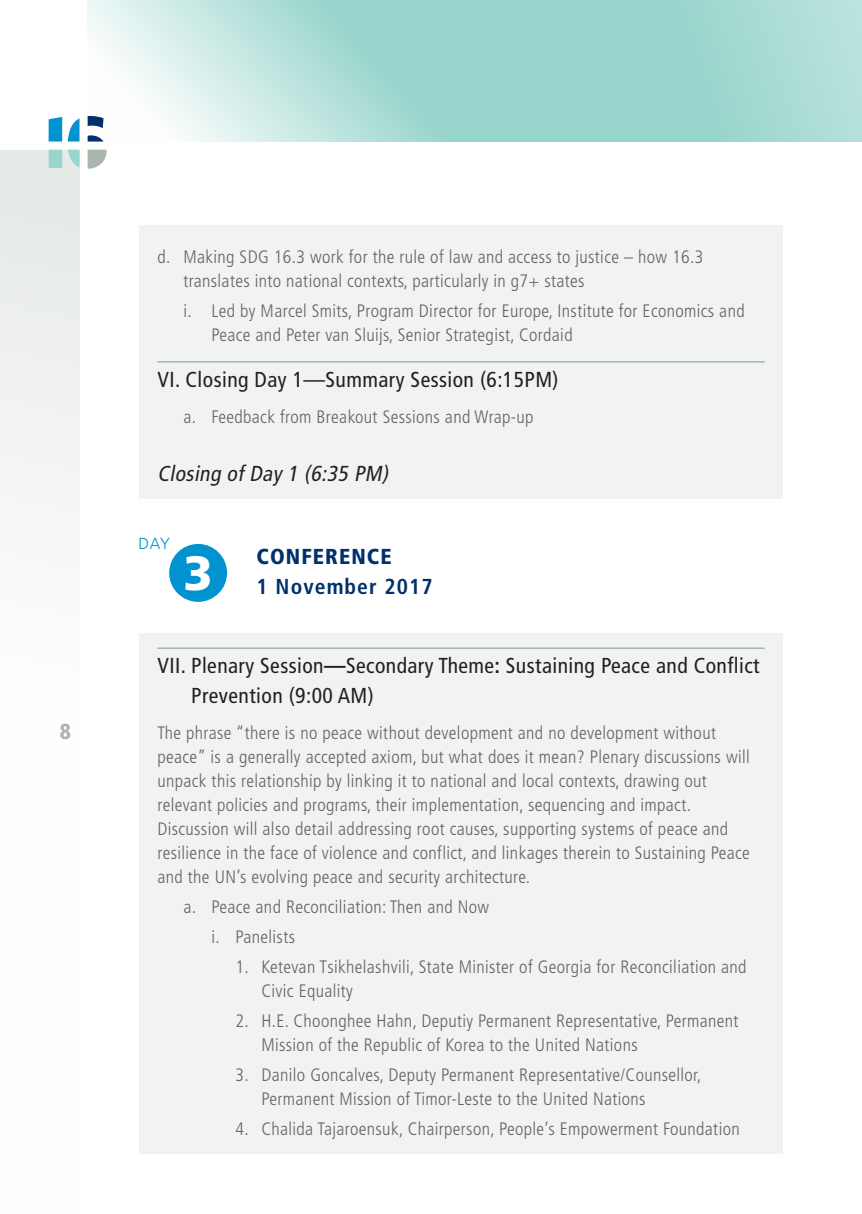
<style>
.page{position:relative;width:862px;height:1214px;background:#fff}
.page>*{position:absolute;margin:0;border:0;box-sizing:border-box;transform-origin:0 0}
.t1{font:900 48px "Frutiger LT Std";color:#fff}
.t2{font:condensed 21.6px/30px "Frutiger LT Std";letter-spacing:.02em;color:#231f20}
.t3{font:italic condensed 21.6px "Frutiger LT Std";color:#231f20}
.t4{font:700 condensed 21.6px "Frutiger LT Std";letter-spacing:.05em;color:#00306d}
.t5{font:900 condensed 21.6px "Frutiger LT Std";letter-spacing:.05em;color:#00306d}
.t6{font:900 condensed 21.6px "Frutiger LT Std";color:#abb6ab}
.t7{font:300 condensed 18px/24px "Frutiger LT Std";letter-spacing:.02em;color:#636366}
.t8{font:300 16px "Frutiger LT Std";color:#0093d0}
.s1{font-weight:700}
</style>
<div class="page">
<svg style="left:87px;top:0;width:775px;height:141px;background:#b0ded7"></svg>
<div style="left:0;top:150px;width:79px;height:1063px;background:linear-gradient(to bottom,#eaeeeb,#fff)"></div>
<svg style="left:88px;top:116px;width:16px;height:12px"></svg>
<svg style="left:68px;top:118px;width:11px;height:23px"></svg>
<svg style="left:49px;top:117px;width:13px;height:24px"></svg>
<div style="left:49px;top:150px;width:13px;height:18px;background:#98d5cc"></div>
<svg style="left:68px;top:150px;width:11px;height:17px"></svg>
<svg style="left:88px;top:135px;width:16px;height:6px"></svg>
<svg style="left:88px;top:150px;width:19px;height:19px"></svg>
<div style="left:139px;top:225px;width:643px;height:273px;background:#f0f3f1"></div>
<hr style="left:157px;top:361px;width:607px;height:1px;background:#abb6ab">
<div style="left:169px;top:544px;width:58px;height:57px;background:#0093d0;border-radius:50%"></div>
<div style="left:139px;top:632px;width:643px;height:521px;background:#f0f3f1"></div>
<hr style="left:157px;top:647px;width:607px;height:2px;background:#abb6ab">
<p class="t6" style="left:60px;top:718px;width:13px">8</p>
<p class="t7" style="left:157px;top:244px;width:547px">d. Making SDG 16.3 work for the rule of law and access to justice – how 16.3</p>
<p class="t7" style="left:183px;top:268px;width:403px">translates into national contexts, particularly in g7+ states</p>
<p class="t7" style="left:183px;top:298px;width:563px">i. Led by Marcel Smits, Program Director for Europe, Institute for Economics and</p>
<p class="t7" style="left:211px;top:322px;width:363px">Peace and Peter van Sluijs, Senior Strategist, Cordaid</p>
<p class="t2" style="left:157px;top:364px;width:403px">VI. Closing Day 1—Summary Session (6:15PM)</p>
<p class="t7" style="left:183px;top:404px;width:352px">a. Feedback from Breakout Sessions and Wrap-up</p>
<p class="t3" style="left:157px;top:460px;width:237px">Closing of Day 1 (6:35 PM)</p>
<p class="t8" style="left:138px;top:534px;width:33px">DAY</p>
<p class="t1" style="left:183px;top:544px;width:31px">3</p>
<p class="t5" style="left:257px;top:543px;width:136px">CONFERENCE</p>
<p class="t4" style="left:257px;top:573px;width:178px">1 November 2017</p>
<p class="t2" style="left:191px;top:650px;width:570px;text-indent:-34px">VII. Plenary Session<span class="s1">—</span>Secondary Theme<span class="s1">:</span> Sustaining Peace and Conflict<br>Prevention (9:00 AM)</p>
<p class="t7" style="left:157px;top:721px;width:594px">The phrase “there is no peace without development and no development without peace” is a generally accepted axiom, but what does it mean? Plenary discussions will unpack this relationship by linking it to national and local contexts, drawing out relevant policies and programs, their implementation, sequencing and impact.<br>Discussion will also detail addressing root causes, supporting systems of peace and resilience in the face of violence and conflict, and linkages therein to Sustaining Peace and the UN’s evolving peace and security architecture.</p>
<p class="t7" style="left:183px;top:895px;width:307px">a. Peace and Reconciliation: Then and Now</p>
<p class="t7" style="left:211px;top:925px;width:85px">i. Panelists</p>
<p class="t7" style="left:235px;top:955px;width:512px">1. Ketevan Tsikhelashvili, State Minister of Georgia for Reconciliation and</p>
<p class="t7" style="left:261px;top:979px;width:93px">Civic Equality</p>
<p class="t7" style="left:235px;top:1009px;width:505px">2. H.E. Choonghee Hahn, Deputiy Permanent Representative, Permanent</p>
<p class="t7" style="left:261px;top:1033px;width:378px">Mission of the Republic of Korea to the United Nations</p>
<p class="t7" style="left:235px;top:1063px;width:467px">3. Danilo Goncalves, Deputy Permanent Representative/Counsellor,</p>
<p class="t7" style="left:261px;top:1087px;width:386px">Permanent Mission of Timor-Leste to the United Nations</p>
<p class="t7" style="left:235px;top:1117px;width:506px">4. Chalida Tajaroensuk, Chairperson, People’s Empowerment Foundation</p>
</div>
